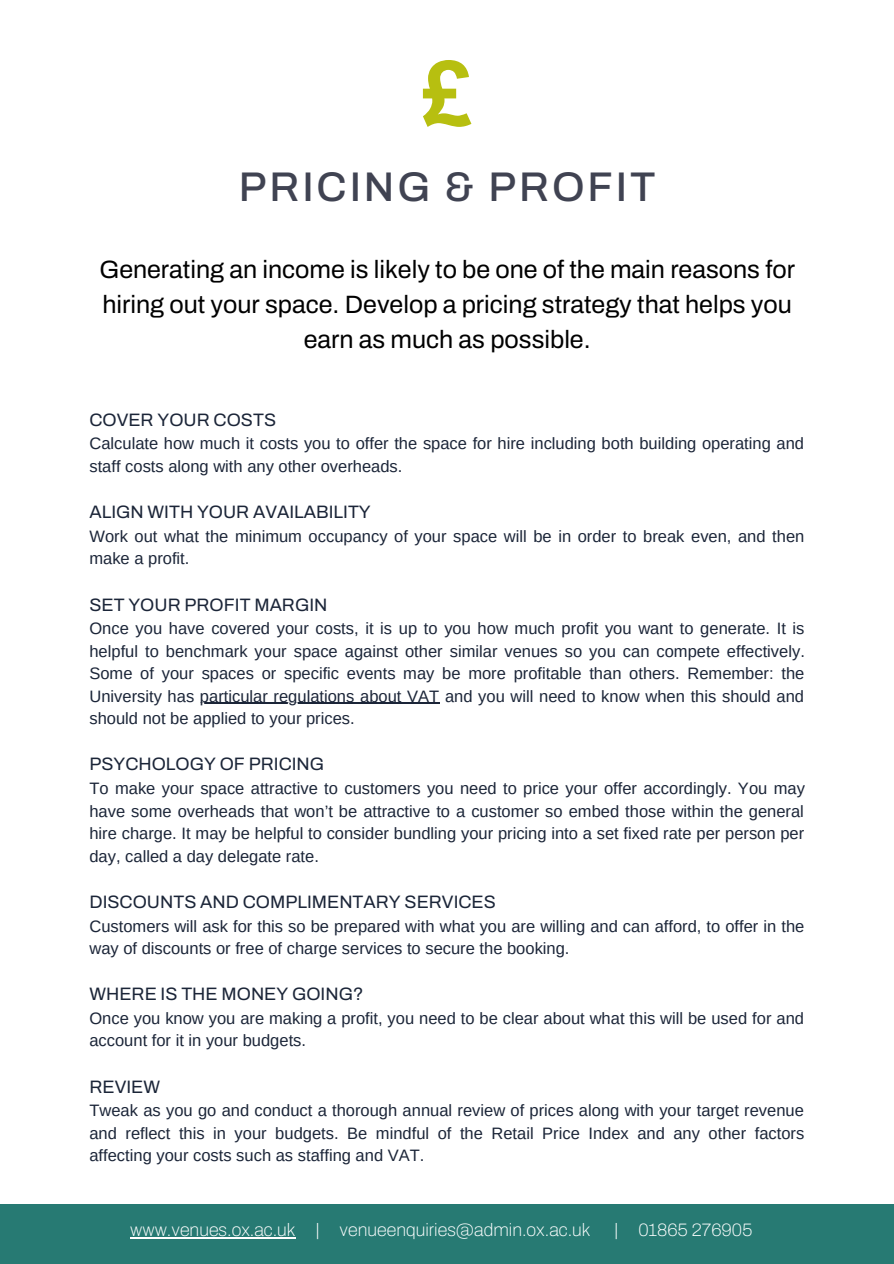
<style>
.page{position:relative;width:894px;height:1264px;background:#fff}
.page>*{position:absolute;margin:0;border:0;box-sizing:border-box;transform-origin:0 0}
.t1{font:500 41.55px "Archivo";letter-spacing:.07em;color:#404352}
.t2{font:25.05px/35px "Archivo";color:#000;text-align:center}
.t3{font:18px "Archivo";color:#1b2538}
.t4{font:100 18px "Archivo";color:#fff}
.t5{font:16.5px/22.5px "Arimo";color:#1b2538}
</style>
<div class="page">
<hr style="left:200px;top:703px;width:239px;height:1px;background:#1b2538">
<svg style="left:423px;top:60px;width:48px;height:67px"></svg>
<div style="left:0;top:1203px;width:893px;height:60px;background:#277a73"></div>
<hr style="left:130px;top:1236px;width:165px;height:2px;background:#fff">
<p class="t1" style="left:239px;top:165px;width:418px">PRICING &amp; PROFIT</p>
<p class="t2" style="left:99px;top:252px;width:697px">Generating an income is likely to be one of the main reasons for hiring out your space. Develop a pricing strategy that helps you earn as much as possible.</p>
<p class="t3" style="left:89px;top:410px;width:188px">COVER YOUR COSTS</p>
<p class="t5" style="left:89px;top:432px;width:716px">Calculate how much it costs you to offer the space for hire including both building operating and staff costs along with any other overheads.</p>
<p class="t3" style="left:89px;top:502px;width:283px">ALIGN WITH YOUR AVAILABILITY</p>
<p class="t5" style="left:89px;top:525px;width:716px">Work out what the minimum occupancy of your space will be in order to break even, and then make a profit.</p>
<p class="t3" style="left:89px;top:594px;width:239px">SET YOUR PROFIT MARGIN</p>
<p class="t5" style="left:89px;top:617px;width:716px;text-align:justify">Once you have covered your costs, it is up to you how much profit you want to generate. It is helpful to benchmark your space against other similar venues so you can compete effectively.<br>Some of your spaces or specific events may be more profitable than others. Remember: the University has particular regulations about VAT and you will need to know when this should and should not be applied to your prices.</p>
<p class="t3" style="left:89px;top:754px;width:236px">PSYCHOLOGY OF PRICING</p>
<p class="t5" style="left:89px;top:777px;width:716px;text-align:justify">To make your space attractive to customers you need to price your offer accordingly. You may have some overheads that won’t be attractive to a customer so embed those within the general hire charge. It may be helpful to consider bundling your pricing into a set fixed rate per person per day, called a day delegate rate.</p>
<p class="t3" style="left:89px;top:892px;width:408px">DISCOUNTS AND COMPLIMENTARY SERVICES</p>
<p class="t5" style="left:89px;top:914px;width:716px">Customers will ask for this so be prepared with what you are willing and can afford, to offer in the way of discounts or free of charge services to secure the booking.</p>
<p class="t3" style="left:89px;top:984px;width:275px">WHERE IS THE MONEY GOING?</p>
<p class="t5" style="left:89px;top:1006px;width:716px">Once you know you are making a profit, you need to be clear about what this will be used for and account for it in your budgets.</p>
<p class="t3" style="left:89px;top:1076px;width:72px">REVIEW</p>
<p class="t5" style="left:89px;top:1099px;width:716px;text-align:justify">Tweak as you go and conduct a thorough annual review of prices along with your target revenue and reflect this in your budgets. Be mindful of the Retail Price Index and any other factors affecting your costs such as staffing and VAT.</p>
<p class="t4" style="left:130px;top:1219px;width:462px">www.venues.ox.ac.uk | venueenquiries@admin.ox.ac.uk</p>
<p class="t4" style="left:614px;top:1219px;width:139px">| 01865 276905</p>
</div>
